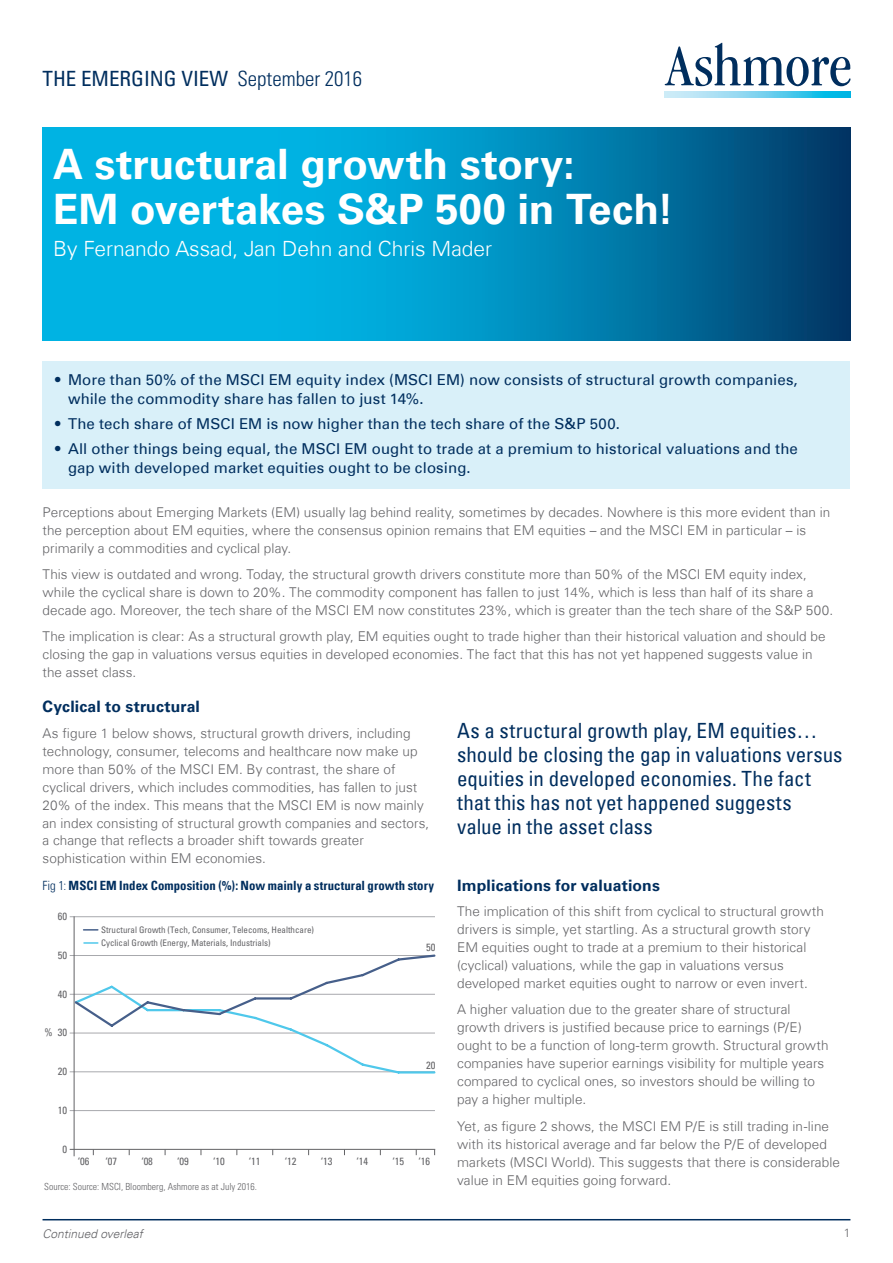
<style>
.page{position:relative;width:893px;height:1263px;background:#fff}
.page>*{position:absolute;margin:0;border:0;box-sizing:border-box;transform-origin:0 0}
.t1{font:700 42px/45px "Univers Com 65";color:#fff}
.t2{font:condensed 21px/24px "Univers Com 57";color:#002e5e}
.t3{font:300 21px "Univers Com 45";color:#fff}
.t4{font:condensed 21px "Univers";color:#002e5e}
.t5{font:700 15.75px "Univers Com 65";letter-spacing:.01em;color:#002e5e}
.t6{font:15px/18.8px "Univers Com 55 Roman";letter-spacing:.005em;color:#002e5e}
.t7{font:300 13.5px/18px "Univers Com 45";letter-spacing:.005em;color:#636366}
.t8{font:12.75px "Univers Com 67 Bold Cond";letter-spacing:.005em;color:#002e5e}
.t9{font:italic 300 12px "Univers Com 45";color:#636366}
.t10{font:300 12px "Univers Com 45";color:#636366}
.t11{font:condensed 10.5px "Univers Com 57";color:#636366}
.t12{font:9.75px "Univers Com 47 Light Cond";color:#636366}
.t13{font:condensed 9px "Univers Com 57";color:#636366}
.s1{font-weight:300}
.s2{font-family:"Univers Com 47 Light Cond"}
</style>
<div class="page">
<svg style="left:665px;top:43px;width:185px;height:43px"></svg>
<svg style="left:665px;top:92px;width:185px;height:6px"></svg>
<div style="left:43px;top:361px;width:807px;height:128px;background:#d9f0f9"></div>
<hr style="left:43px;top:1219px;width:807px;height:1px;background:#002e5e">
<svg style="left:43px;top:128px;width:807px;height:212px;background:#008fbe"></svg>
<hr style="left:70px;top:916px;width:365px;height:1px;background:#a8a9ad">
<hr style="left:70px;top:955px;width:365px;height:1px;background:#a8a9ad">
<hr style="left:70px;top:1033px;width:365px;height:1px;background:#a8a9ad">
<hr style="left:70px;top:994px;width:365px;height:1px;background:#a8a9ad">
<hr style="left:70px;top:1071px;width:365px;height:1px;background:#a8a9ad">
<hr style="left:70px;top:1110px;width:365px;height:1px;background:#a8a9ad">
<hr style="left:74px;top:916px;width:1px;height:240px;background:#636366">
<svg style="left:84px;top:942px;width:14px;height:2px"></svg>
<svg style="left:84px;top:929px;width:14px;height:1px"></svg>
<hr style="left:70px;top:1149px;width:365px;height:1px;background:#636366">
<svg style="left:73px;top:953px;width:363px;height:122px"></svg>
<h2 class="t4" style="left:43px;top:65px;width:321px">THE EMERGING VIEW <span class="s1">September 2016</span></h2>
<h1 class="t1" style="left:53px;top:142px;width:622px">A structural growth story:<br>EM overtakes S&amp;P 500 in Tech!</h1>
<h2 class="t3" style="left:53px;top:236px;width:441px">By Fernando Assad, Jan Dehn and Chris Mader</h2>
<p class="t6" style="left:68px;top:370px;width:731px;text-indent:-13px">• More than 50% of the MSCI EM equity index (MSCI EM) now consists of structural growth companies, while the commodity share has fallen to just 14%.</p>
<p class="t6" style="left:55px;top:414px;width:566px">• The tech share of MSCI EM is now higher than the tech share of the S&amp;P 500.</p>
<p class="t6" style="left:68px;top:439px;width:731px;text-indent:-13px">• All other things being equal, the MSCI EM ought to trade at a premium to historical valuations and the gap with developed market equities ought to be closing.</p>
<p class="t7" style="left:43px;top:503px;width:789px">Perceptions about Emerging Markets (EM) usually lag behind reality, sometimes by decades. Nowhere is this more evident than in the perception about EM equities, where the consensus opinion remains that EM equities – and the MSCI EM in particular – is primarily a commodities and cyclical play.</p>
<p class="t7" style="left:43px;top:565px;width:792px">This view is outdated and wrong. Today, the structural growth drivers constitute more than 50% of the MSCI EM equity index, while the cyclical share is down to 20%. The commodity component has fallen to just 14%, which is less than half of its share a decade ago. Moreover, the tech share of the MSCI EM now constitutes 23%, which is greater than the tech share of the S&amp;P 500.</p>
<p class="t7" style="left:43px;top:627px;width:785px">The implication is clear: As a structural growth play, EM equities ought to trade higher than their historical valuation and should be closing the gap in valuations versus equities in developed economies. The fact that this has not yet happened suggests value in the asset class.</p>
<p class="t5" style="left:43px;top:697px;width:159px">Cyclical to structural</p>
<p class="t7" style="left:43px;top:724px;width:388px">As figure 1 below shows, structural growth drivers, including technology, consumer, telecoms and healthcare now make up more than 50% of the MSCI EM. By contrast, the share of cyclical drivers, which includes commodities, has fallen to just 20% of the index. This means that the MSCI EM is now mainly an index consisting of structural growth companies and sectors, a change that reflects a broader shift towards greater sophistication within EM economies.</p>
<p class="t8" style="left:43px;top:877px;width:393px"><span class="s2">Fig 1:</span> MSCI EM Index Composition (%): Now mainly a structural growth story</p>
<p class="t5" style="left:457px;top:876px;width:204px">Implications for valuations</p>
<p class="t7" style="left:457px;top:902px;width:368px">The implication of this shift from cyclical to structural growth drivers is simple, yet startling. As a structural growth story EM equities ought to trade at a premium to their historical (cyclical) valuations, while the gap in valuations versus developed market equities ought to narrow or even invert.</p>
<p class="t7" style="left:457px;top:1000px;width:373px">A higher valuation due to the greater share of structural growth drivers is justified because price to earnings (P/E) ought to be a function of long-term growth. Structural growth companies have superior earnings visibility for multiple years compared to cyclical ones, so investors should be willing to pay a higher multiple.</p>
<p class="t7" style="left:457px;top:1117px;width:384px">Yet, as figure 2 shows, the MSCI EM P/E is still trading in-line with its historical average and far below the P/E of developed markets (MSCI World). This suggests that there is considerable value in EM equities going forward.</p>
<h2 class="t2" style="left:457px;top:718px;width:387px">As a structural growth play, EM equities… should be closing the gap in valuations versus equities in developed economies. The fact that this has not yet happened suggests<br>value in the asset class</h2>
<p class="t11" style="left:58px;top:910px;width:11px">60</p>
<p class="t11" style="left:58px;top:948px;width:11px">50</p>
<p class="t13" style="left:101px;top:924px;width:214px">Structural Growth (Tech, Consumer, Telecoms, Healthcare)</p>
<p class="t13" style="left:101px;top:937px;width:171px">Cyclical Growth (Energy, Materials, Industrials)</p>
<p class="t11" style="left:426px;top:941px;width:11px">50</p>
<p class="t11" style="left:58px;top:987px;width:11px">40</p>
<p class="t11" style="left:58px;top:1026px;width:11px">30</p>
<p class="t11" style="left:58px;top:1065px;width:11px">20</p>
<p class="t11" style="left:58px;top:1103px;width:11px">10</p>
<p class="t11" style="left:44px;top:1026px;width:10px">%</p>
<p class="t11" style="left:426px;top:1058px;width:11px">20</p>
<p class="t11" style="left:63px;top:1142px;width:6px">0</p>
<p class="t12" style="left:44px;top:1181px;width:214px">Source: Source: MSCI, Bloomberg, Ashmore as at July 2016.</p>
<p class="t11" style="left:78px;top:1155px;width:13px">‘06</p>
<p class="t11" style="left:105px;top:1155px;width:13px">‘07</p>
<p class="t11" style="left:141px;top:1155px;width:13px">‘08</p>
<p class="t11" style="left:177px;top:1155px;width:13px">‘09</p>
<p class="t11" style="left:213px;top:1155px;width:13px">‘10</p>
<p class="t11" style="left:249px;top:1155px;width:13px">‘11</p>
<p class="t11" style="left:285px;top:1155px;width:13px">‘12</p>
<p class="t11" style="left:321px;top:1155px;width:13px">‘13</p>
<p class="t11" style="left:357px;top:1155px;width:13px">‘14</p>
<p class="t11" style="left:392px;top:1155px;width:13px">‘15</p>
<p class="t11" style="left:418px;top:1155px;width:13px">‘16</p>
<p class="t9" style="left:43px;top:1226px;width:102px">Continued overleaf</p>
<p class="t10" style="left:844px;top:1226px;width:8px">1</p>
</div>
